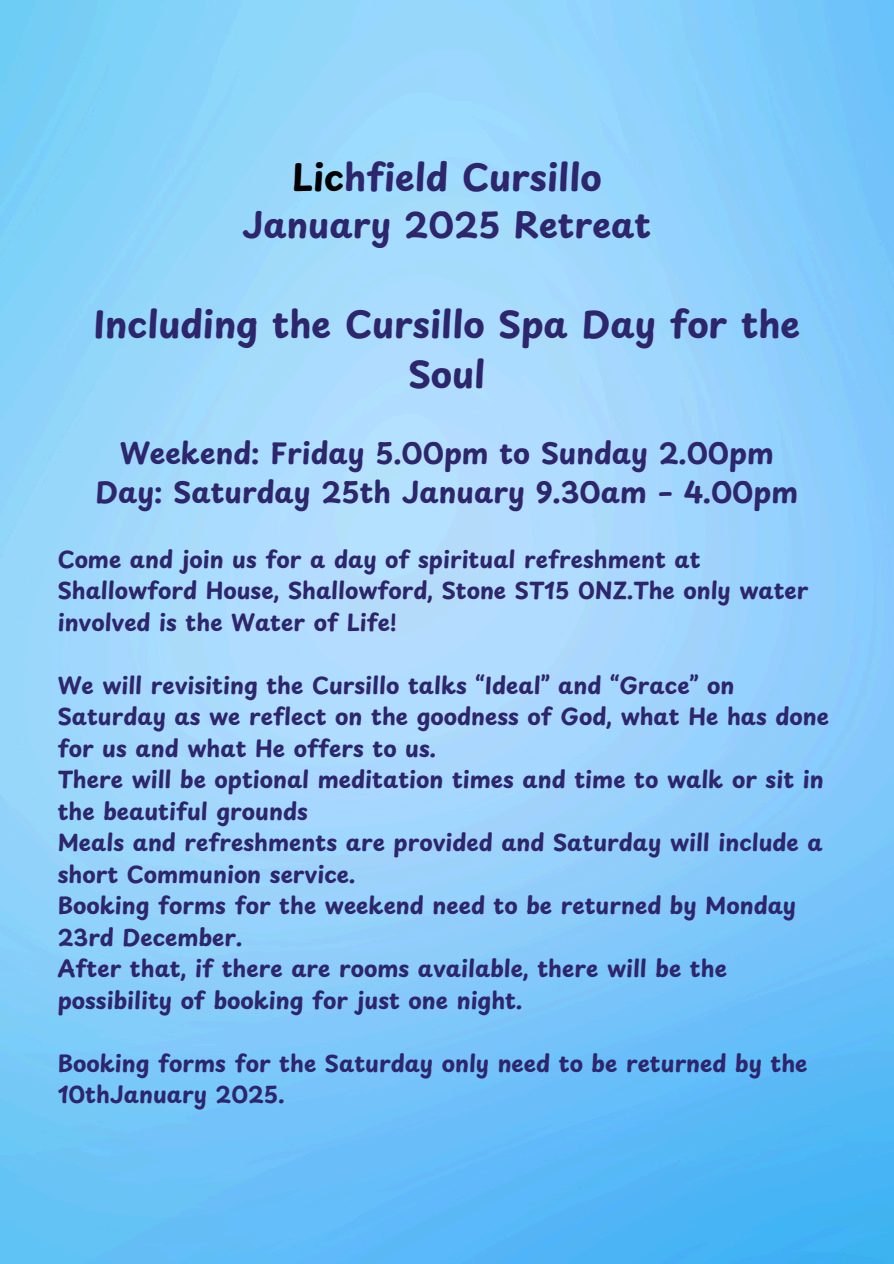
<style>
.page{position:relative;width:894px;height:1264px;background:#fff}
.page>*{position:absolute;margin:0;border:0;box-sizing:border-box;transform-origin:0 0}
.t1{font:700 36.15px/49.5px "Playpen Sans";color:#2e266d;text-align:center}
.t2{font:700 34.65px "Playpen Sans";color:#2e266d}
.t3{font:700 28.65px/39.3px "Playpen Sans";color:#2e266d;text-align:center}
.t4{font:700 22.65px/31.5px "Playpen Sans";color:#2e266d}
.s1{color:#000}
</style>
<div class="page">
<img style="left:0;top:0;width:893px;height:1263px">
<h1 class="t1" style="left:292px;top:151px;width:311px"><span class="s1">Lic</span>hfield Cursillo</h1>
<h1 class="t2" style="left:242px;top:197px;width:410px">January 2025 Retreat</h1>
<h1 class="t1" style="left:93px;top:298px;width:708px">Including the Cursillo Spa Day for the<br>Soul</h1>
<h2 class="t3" style="left:95px;top:432px;width:704px">Weekend: Friday 5.00pm to Sunday 2.00pm<br>Day: Saturday 25th January 9.30am – 4.00pm</h2>
<p class="t4" style="left:58px;top:542px;width:752px">Come and join us for a day of spiritual refreshment at<br>Shallowford House, Shallowford, Stone ST15 0NZ.The only water involved is the Water of Life!</p>
<p class="t4" style="left:58px;top:668px;width:772px">We will revisiting the Cursillo talks “Ideal” and “Grace” on<br>Saturday as we reflect on the goodness of God, what He has done for us and what He offers to us.</p>
<p class="t4" style="left:58px;top:763px;width:767px">There will be optional meditation times and time to walk or sit in the beautiful grounds</p>
<p class="t4" style="left:58px;top:826px;width:766px">Meals and refreshments are provided and Saturday will include a short Communion service.</p>
<p class="t4" style="left:58px;top:889px;width:739px">Booking forms for the weekend need to be returned by Monday<br>23rd December.</p>
<p class="t4" style="left:58px;top:952px;width:670px">After that, if there are rooms available, there will be the possibility of booking for just one night.</p>
<p class="t4" style="left:58px;top:1046px;width:751px">Booking forms for the Saturday only need to be returned by the<br>10thJanuary 2025.</p>
</div>
